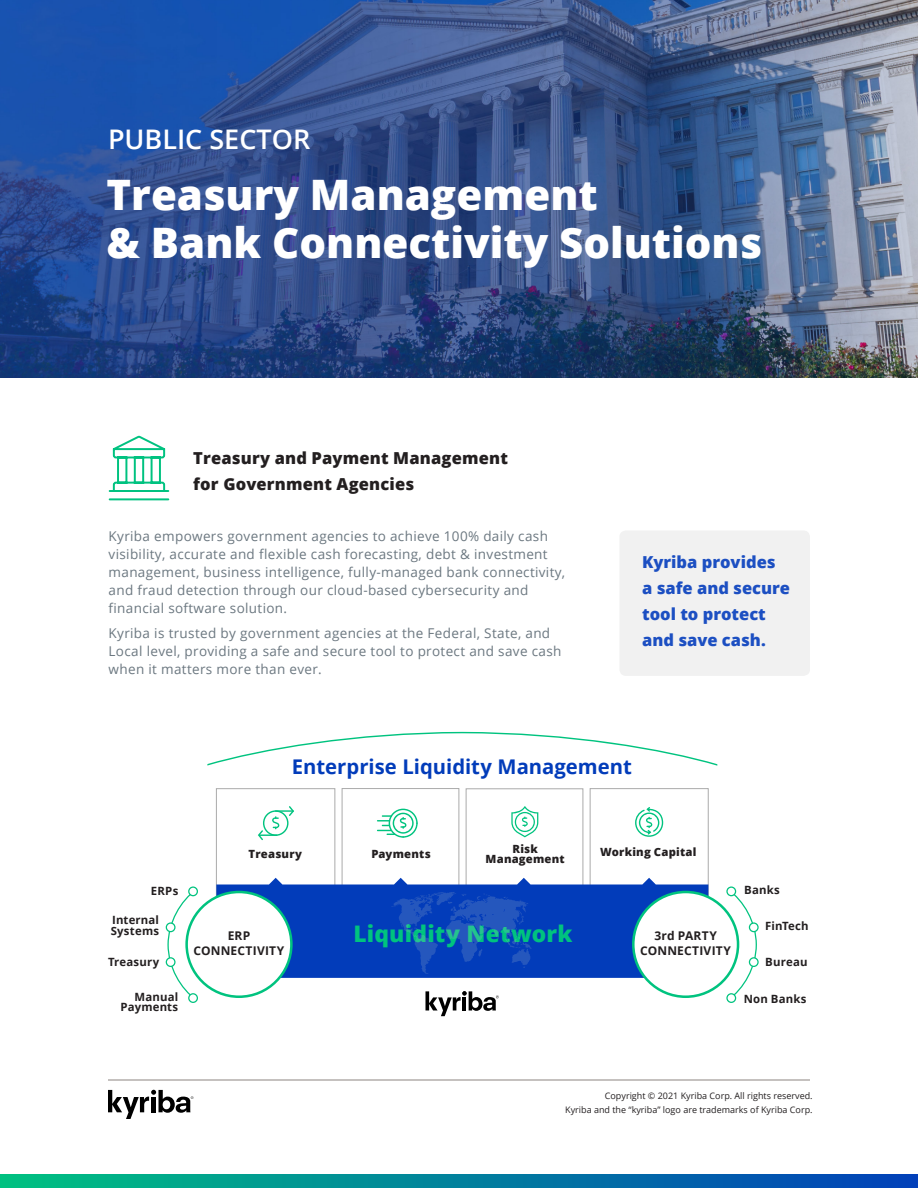
<style>
.page{position:relative;width:918px;height:1188px;background:#fff}
.page>*{position:absolute;margin:0;border:0;box-sizing:border-box;transform-origin:0 0}
.t1{font:800 42px "Open Sans";color:#fff}
.Intro_Text{font:600 27px "Open Sans";color:#fff}
.t2{font:800 22.8px "Open Sans";letter-spacing:.01em;color:#00c37f}
.t3{font:700 20.25px "Open Sans";color:#023cba}
.t4{font:800 16.5px/25.8px "Open Sans";color:#1c4fc2}
.Intro_Text-2{font:800 16.5px/25.8px "Open Sans";letter-spacing:.01em;color:#231f20}
.t5{font:13.5px/18px "Open Sans";letter-spacing:.025em;color:#6b7780}
.t6{font:700 12px/15px "Open Sans";letter-spacing:.015em;color:#231f20;text-align:center}
.t7{font:700 11.4px/11.1px "Open Sans";letter-spacing:.015em;color:#231f20}
.t8{font:800 11.25px/9.9px "Open Sans";letter-spacing:.02em;color:#231f20;text-align:center}
.t9{font:9px "Open Sans";color:#231f20}
</style>
<div class="page">
<svg style="left:108px;top:1090px;width:85px;height:29px"></svg>
<img style="left:0;top:0;width:918px;height:378px">
<hr style="left:108px;top:1079px;width:702px;height:2px;background:#b3adab">
<svg style="left:0;top:1174px;width:918px;height:14px"></svg>
<div style="left:619px;top:530px;width:191px;height:146px;background:#f1f1f1;border-radius:7px"></div>
<svg style="left:108px;top:435px;width:62px;height:66px"></svg>
<div style="left:216px;top:789px;width:119px;height:170px;border:1px solid #aaa"></div>
<div style="left:342px;top:788px;width:117px;height:171px;border:1px solid #aaa"></div>
<div style="left:466px;top:789px;width:117px;height:170px;border:1px solid #aaa"></div>
<div style="left:590px;top:788px;width:118px;height:171px;border:1px solid #aaa"></div>
<svg style="left:216px;top:878px;width:492px;height:100px;fill:#023cba"></svg>
<svg style="left:425px;top:991px;width:74px;height:25px"></svg>
<div style="left:187px;top:892px;width:104px;height:105px;background:#fff;border-radius:50%"></div>
<div style="left:185px;top:891px;width:108px;height:107px;border:3px solid #00c37f;border-radius:50%"></div>
<div style="left:633px;top:892px;width:105px;height:105px;background:#fff;border-radius:50%"></div>
<div style="left:632px;top:891px;width:107px;height:107px;border:3px solid #00c37f;border-radius:50%"></div>
<svg style="left:726px;top:888px;width:31px;height:115px"></svg>
<svg style="left:727px;top:887px;width:9px;height:9px"></svg>
<div style="left:726px;top:886px;width:10px;height:10px;border:1px solid #00c37f;border-radius:50%"></div>
<div style="left:749px;top:923px;width:9px;height:9px;background:#fff;border-radius:50%"></div>
<div style="left:749px;top:922px;width:10px;height:10px;border:1px solid #00c37f;border-radius:50%"></div>
<svg style="left:727px;top:994px;width:9px;height:8px"></svg>
<div style="left:726px;top:993px;width:10px;height:10px;border:1px solid #00c37f;border-radius:50%"></div>
<div style="left:749px;top:958px;width:9px;height:8px;background:#fff;border-radius:50%"></div>
<div style="left:749px;top:957px;width:10px;height:10px;border:1px solid #00c37f;border-radius:50%"></div>
<svg style="left:207px;top:732px;width:510px;height:34px"></svg>
<svg style="left:167px;top:888px;width:32px;height:115px"></svg>
<svg style="left:189px;top:887px;width:8px;height:9px"></svg>
<div style="left:188px;top:886px;width:10px;height:10px;border:1px solid #00c37f;border-radius:50%"></div>
<div style="left:166px;top:923px;width:9px;height:9px;background:#fff;border-radius:50%"></div>
<div style="left:166px;top:922px;width:10px;height:10px;border:1px solid #00c37f;border-radius:50%"></div>
<div style="left:189px;top:994px;width:8px;height:8px;background:#fff;border-radius:50%"></div>
<div style="left:188px;top:993px;width:10px;height:10px;border:1px solid #00c37f;border-radius:50%"></div>
<svg style="left:166px;top:958px;width:9px;height:8px"></svg>
<div style="left:166px;top:957px;width:10px;height:10px;border:1px solid #00c37f;border-radius:50%"></div>
<svg style="left:258px;top:806px;width:36px;height:34px"></svg>
<svg style="left:377px;top:809px;width:41px;height:29px"></svg>
<svg style="left:511px;top:806px;width:27px;height:31px"></svg>
<svg style="left:635px;top:807px;width:28px;height:30px"></svg>
<svg style="left:391px;top:892px;width:141px;height:82px"></svg>
<p class="Intro_Text" style="left:108px;top:121px;width:204px">PUBLIC SECTOR</p>
<p class="t1" style="left:106px;top:162px;width:493px">Treasury Management</p>
<p class="t1" style="left:106px;top:210px;width:657px">&amp; Bank Connectivity Solutions</p>
<p class="Intro_Text-2" style="left:193px;top:444px;width:316px">Treasury and Payment Management for Government Agencies</p>
<p class="t5" style="left:109px;top:527px;width:458px">Kyriba empowers government agencies to achieve 100% daily cash visibility, accurate and flexible cash forecasting, debt &amp; investment management, business intelligence, fully-managed bank connectivity, and fraud detection through our cloud-based cybersecurity and financial software solution.</p>
<p class="t5" style="left:109px;top:623px;width:454px">Kyriba is trusted by government agencies at the Federal, State, and<br>Local level, providing a safe and secure tool to protect and save cash when it matters more than ever.</p>
<p class="t4" style="left:642px;top:549px;width:150px">Kyriba provides<br>a safe and secure tool to protect and save cash.</p>
<p class="t3" style="left:292px;top:752px;width:342px">Enterprise Liquidity Management</p>
<p class="t7" style="left:151px;top:885px;width:29px">ERPs</p>
<p class="t7" style="left:111px;top:914px;width:50px">Internal<br>Systems</p>
<p class="t7" style="left:108px;top:956px;width:53px">Treasury</p>
<p class="t7" style="left:121px;top:991px;width:59px;line-height:10.5px;text-align:right">Manual<br>Payments</p>
<p class="t8" style="left:249px;top:849px;width:55px">Treasury</p>
<p class="t8" style="left:371px;top:849px;width:61px">Payments</p>
<p class="t8" style="left:486px;top:844px;width:81px">Risk<br>Management</p>
<p class="t8" style="left:600px;top:847px;width:98px">Working Capital</p>
<p class="t6" style="left:228px;top:927px;width:24px">ERP</p>
<p class="t2" style="left:353px;top:916px;width:221px">Liquidity Network</p>
<p class="t6" style="left:194px;top:942px;width:92px">CONNECTIVITY</p>
<p class="t6" style="left:640px;top:927px;width:92px">3rd PARTY<br>CONNECTIVITY</p>
<p class="t7" style="left:744px;top:884px;width:37px">Banks</p>
<p class="t7" style="left:765px;top:920px;width:45px">FinTech</p>
<p class="t7" style="left:765px;top:956px;width:44px">Bureau</p>
<p class="t7" style="left:744px;top:993px;width:64px">Non Banks</p>
<p class="t9" style="left:605px;top:1090px;width:209px">Copyright © 2021 Kyriba Corp. All rights reserved.</p>
<p class="t9" style="left:565px;top:1104px;width:249px">Kyriba and the “kyriba” logo are trademarks of Kyriba Corp.</p>
</div>
